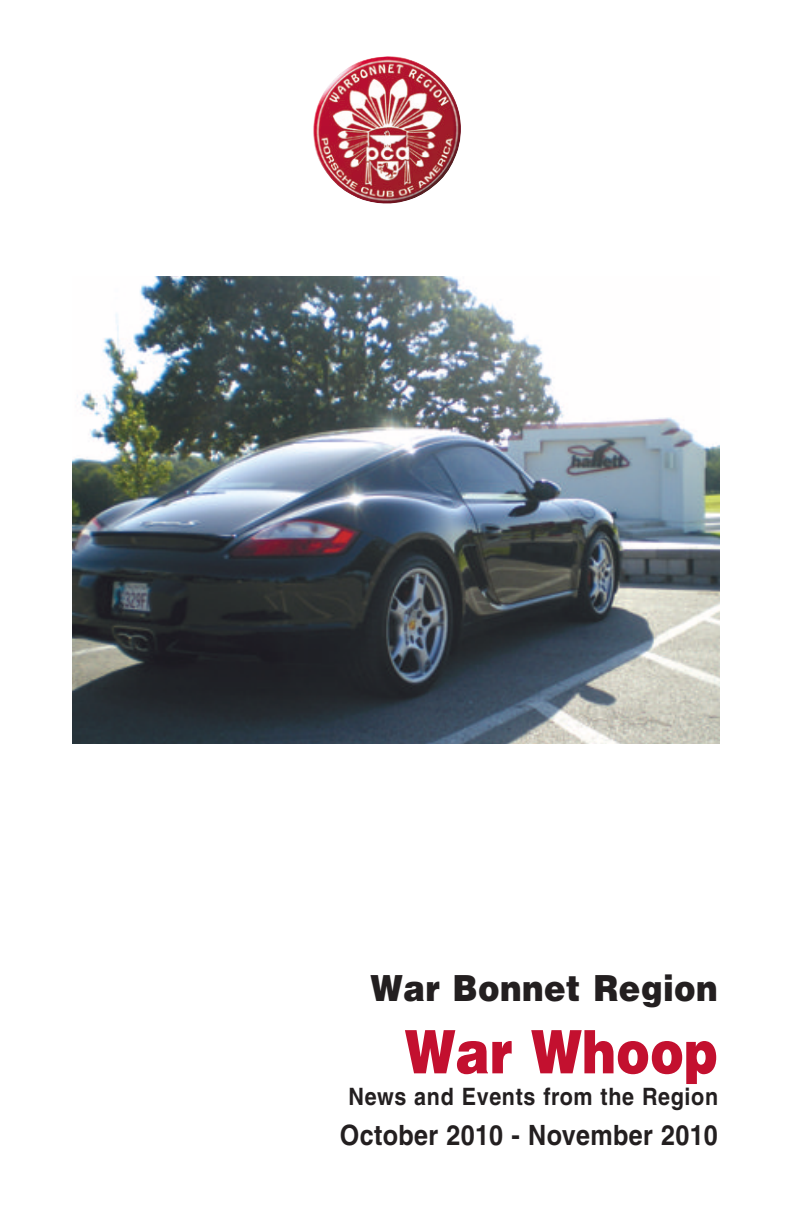
<style>
.page{position:relative;width:792px;height:1224px;background:#fff}
.page>*{position:absolute;margin:0;border:0;box-sizing:border-box;transform-origin:0 0}
.t1{font:900 60px "Helvetica";color:#c3102f;scale:.85 1}
.t2{font:900 36px "Helvetica";letter-spacing:.015em;color:#231f20;scale:.9 1}
.t3{font:700 28px "Helvetica";letter-spacing:.01em;color:#231f20;scale:.9 1}
.t4{font:700 24px "Helvetica";letter-spacing:.03em;color:#231f20;scale:.9 1}
</style>
<div class="page">
<img style="left:72px;top:276px;width:648px;height:468px">
<img style="left:313px;top:56px;width:148px;height:148px">
<h2 class="t2" style="left:371px;top:965px;width:387px">War Bonnet Region</h2>
<h1 class="t1" style="left:405px;top:1013px;width:370px">War Whoop</h1>
<p class="t4" style="left:349px;top:1082px;width:412px">News and Events from the Region</p>
<p class="t3" style="left:340px;top:1118px;width:422px">October 2010 - November 2010</p>
</div>
